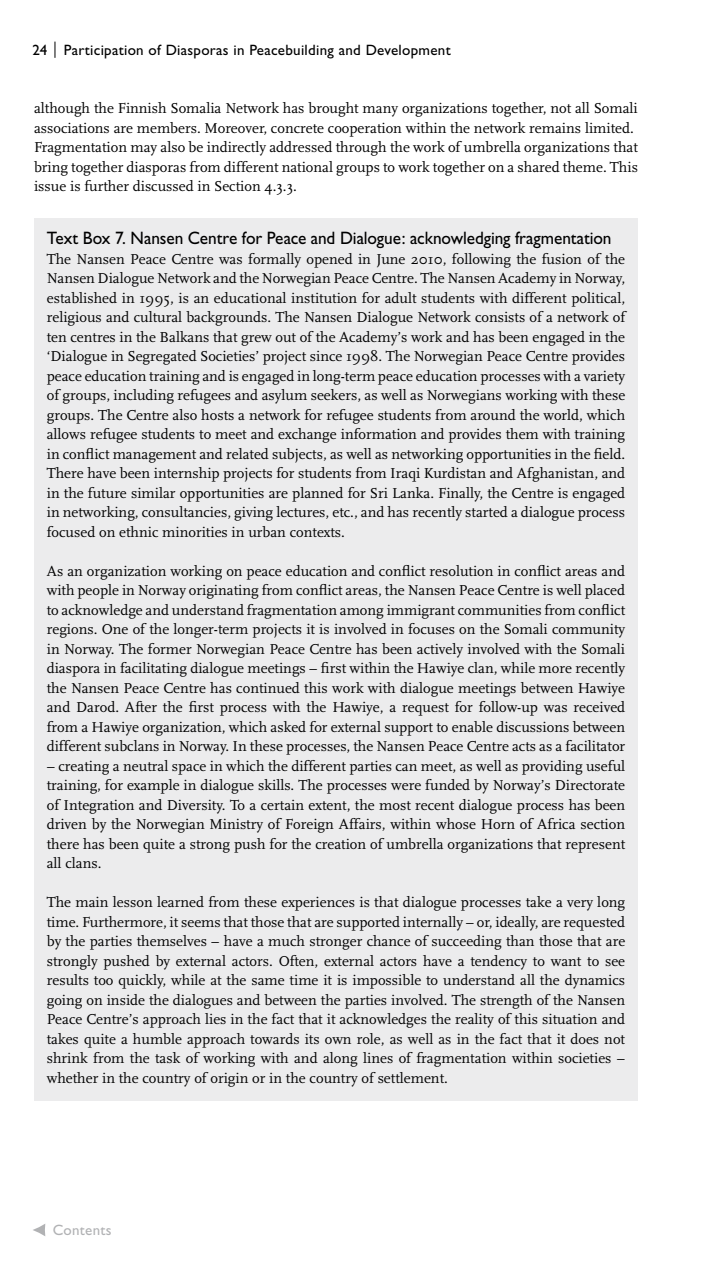
<style>
.page{position:relative;width:723px;height:1263px;background:#fff}
.page>*{position:absolute;margin:0;border:0;box-sizing:border-box;transform-origin:0 0}
.t1{font:18px "Gill Sans";letter-spacing:-.005em;color:#000;scale:.96 1}
.t2{font:15px/19.5px "Scala";color:#000;text-align:justify}
.t3{font:15px "Gill Sans";letter-spacing:.02em;color:#000}
.t4{font:15px "Gill Sans";letter-spacing:.02em;color:#b1b2b4}
</style>
<div class="page">
<svg style="left:55px;top:42px;width:1px;height:16px"></svg>
<svg style="left:33px;top:1224px;width:12px;height:12px"></svg>
<div style="left:34px;top:218px;width:604px;height:883px;background:#ececed"></div>
<p class="t3" style="left:32px;top:41px;width:420px">24 Participation of Diasporas in Peacebuilding and Development</p>
<p class="t2" style="left:34px;top:99px;width:605px;text-align:left">although the Finnish Somalia Network has brought many organizations together, not all Somali associations are members. Moreover, concrete cooperation within the network remains limited.<br>Fragmentation may also be indirectly addressed through the work of umbrella organizations that bring together diasporas from different national groups to work together on a shared theme. This issue is further discussed in Section 4.3.3.</p>
<p class="t1" style="left:47px;top:228px;width:590px">Text Box 7. Nansen Centre for Peace and Dialogue: acknowledging fragmentation</p>
<p class="t2" style="left:47px;top:249px;width:580px">The Nansen Peace Centre was formally opened in June 2010, following the fusion of the Nansen Dialogue Network and the Norwegian Peace Centre. The Nansen Academy in Norway, established in 1995, is an educational institution for adult students with different political, religious and cultural backgrounds. The Nansen Dialogue Network consists of a network of ten centres in the Balkans that grew out of the Academy’s work and has been engaged in the ‘Dialogue in Segregated Societies’ project since 1998. The Norwegian Peace Centre provides peace education training and is engaged in long-term peace education processes with a variety of groups, including refugees and asylum seekers, as well as Norwegians working with these groups. The Centre also hosts a network for refugee students from around the world, which allows refugee students to meet and exchange information and provides them with training in conflict management and related subjects, as well as networking opportunities in the field.<br>There have been internship projects for students from Iraqi Kurdistan and Afghanistan, and in the future similar opportunities are planned for Sri Lanka. Finally, the Centre is engaged in networking, consultancies, giving lectures, etc., and has recently started a dialogue process focused on ethnic minorities in urban contexts.</p>
<p class="t2" style="left:47px;top:561px;width:580px">As an organization working on peace education and conflict resolution in conflict areas and with people in Norway originating from conflict areas, the Nansen Peace Centre is well placed to acknowledge and understand fragmentation among immigrant communities from conflict regions. One of the longer-term projects it is involved in focuses on the Somali community in Norway. The former Norwegian Peace Centre has been actively involved with the Somali diaspora in facilitating dialogue meetings – first within the Hawiye clan, while more recently the Nansen Peace Centre has continued this work with dialogue meetings between Hawiye and Darod. After the first process with the Hawiye, a request for follow-up was received from a Hawiye organization, which asked for external support to enable discussions between different subclans in Norway. In these processes, the Nansen Peace Centre acts as a facilitator</p>
<p class="t2" style="left:47px;top:756px;width:580px">– creating a neutral space in which the different parties can meet, as well as providing useful training, for example in dialogue skills. The processes were funded by Norway’s Directorate of Integration and Diversity. To a certain extent, the most recent dialogue process has been driven by the Norwegian Ministry of Foreign Affairs, within whose Horn of Africa section there has been quite a strong push for the creation of umbrella organizations that represent all clans.</p>
<p class="t2" style="left:47px;top:893px;width:580px">The main lesson learned from these experiences is that dialogue processes take a very long time. Furthermore, it seems that those that are supported internally – or, ideally, are requested by the parties themselves – have a much stronger chance of succeeding than those that are strongly pushed by external actors. Often, external actors have a tendency to want to see results too quickly, while at the same time it is impossible to understand all the dynamics going on inside the dialogues and between the parties involved. The strength of the Nansen Peace Centre’s approach lies in the fact that it acknowledges the reality of this situation and takes quite a humble approach towards its own role, as well as in the fact that it does not shrink from the task of working with and along lines of fragmentation within societies – whether in the country of origin or in the country of settlement.</p>
<p class="t4" style="left:53px;top:1221px;width:60px">Contents</p>
</div>
